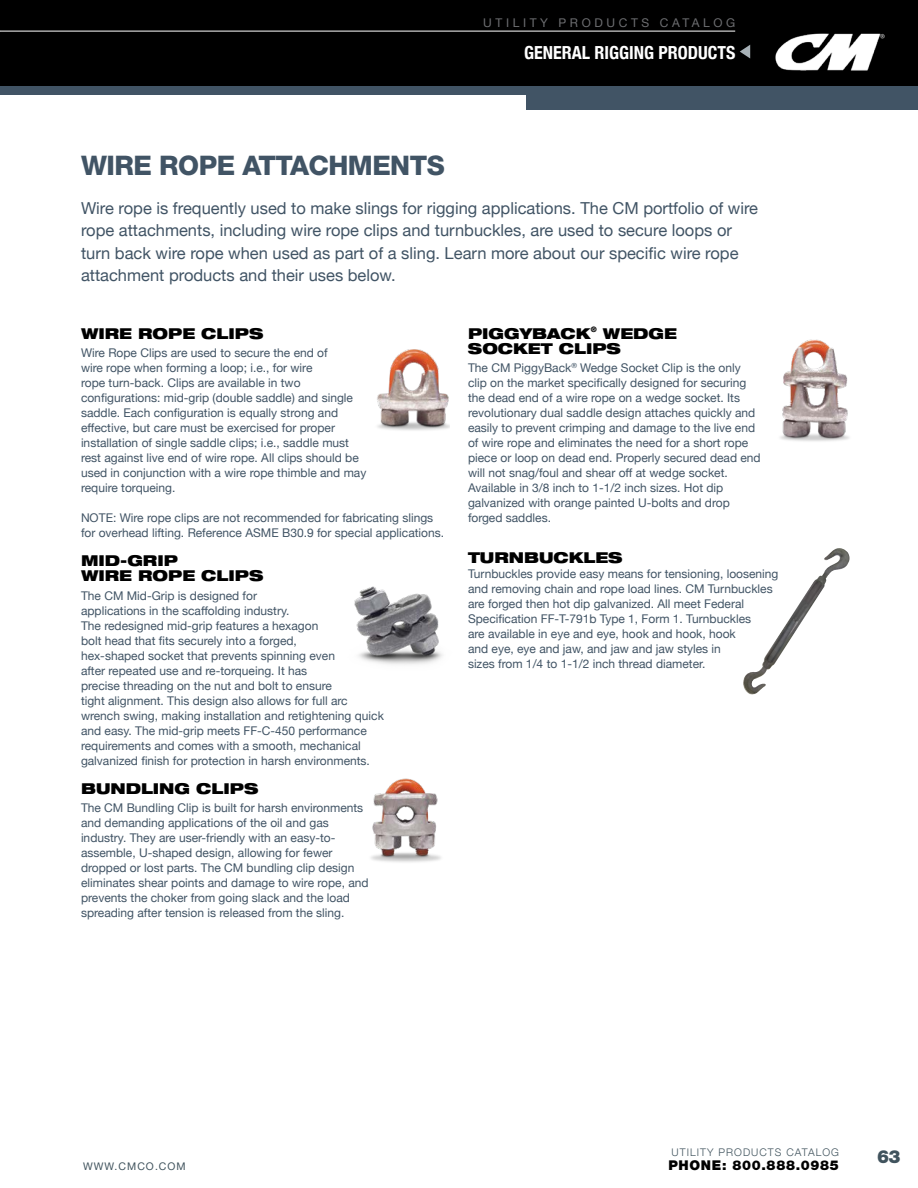
<style>
.page{position:relative;width:918px;height:1188px;background:#fff}
.page>*{position:absolute;margin:0;border:0;box-sizing:border-box;transform-origin:0 0}
.t1{font:800 27px "Helvetica Neue LT Pro";letter-spacing:-.02em;color:#415465}
.t2{font:700 condensed 18px "Helvetica Neue";color:#fff}
.t3{font:900 18px "Helvetica Neue LT Pro";color:#40535d}
.t4{font:16.5px/22.5px "Helvetica Neue";color:#415465}
.t5{font:900 expanded 15px/15px "Helvetica Neue LT Pro";color:#000}
.t6{font:900 13.5px "Helvetica Neue LT Pro";letter-spacing:.05em;color:#000}
.t7{font:12px/15px "Helvetica Neue";color:#415465}
.t8{font:12px "Helvetica Neue";letter-spacing:.3em;color:#6d6e71}
.t9{font:300 10.5px "Helvetica Neue";letter-spacing:.1em;color:#40535d}
.t10{font:10.5px "Helvetica Neue";letter-spacing:.1em;color:#40535d}
.t11{font:900 expanded 7.5px "Helvetica Neue LT Pro";color:#000}
</style>
<div class="page">
<div style="left:0;top:0;width:918px;height:90px;background:#000"></div>
<svg style="left:740px;top:45px;width:10px;height:13px"></svg>
<hr style="left:0;top:31px;width:735px;height:1px;background:#fff">
<img style="left:377px;top:349px;width:73px;height:82px">
<img style="left:354px;top:586px;width:89px;height:79px">
<img style="left:371px;top:778px;width:70px;height:84px">
<img style="left:780px;top:339px;width:69px;height:102px">
<img style="left:743px;top:548px;width:107px;height:147px">
<div style="left:526px;top:87px;width:392px;height:23px;background:#415465"></div>
<div style="left:0;top:87px;width:918px;height:8px;background:#415465"></div>
<img style="left:775px;top:33px;width:110px;height:37px">
<p class="t8" style="left:483px;top:14px;width:253px">UTILITY PRODUCTS CATALOG</p>
<h2 class="t2" style="left:524px;top:38px;width:213px">GENERAL RIGGING PRODUCTS</h2>
<h1 class="t1" style="left:81px;top:149px;width:365px">WIRE ROPE ATTACHMENTS</h1>
<p class="t4" style="left:81px;top:198px;width:679px">Wire rope is frequently used to make slings for rigging applications. The CM portfolio of wire rope attachments, including wire rope clips and turnbuckles, are used to secure loops or turn back wire rope when used as part of a sling. Learn more about our specific wire rope attachment products and their uses below.</p>
<p class="t5" style="left:81px;top:326px;width:184px">WIRE ROPE CLIPS</p>
<p class="t7" style="left:81px;top:346px;width:287px">Wire Rope Clips are used to secure the end of<br>wire rope when forming a loop; i.e., for wire<br>rope turn-back. Clips are available in two configurations: mid-grip (double saddle) and single saddle. Each configuration is equally strong and effective, but care must be exercised for proper installation of single saddle clips; i.e., saddle must rest against live end of wire rope. All clips should be used in conjunction with a wire rope thimble and may require torqueing.</p>
<p class="t7" style="left:81px;top:511px;width:365px">NOTE: Wire rope clips are not recommended for fabricating slings for overhead lifting. Reference ASME B30.9 for special applications.</p>
<p class="t5" style="left:81px;top:553px;width:184px">MID-GRIP<br>WIRE ROPE CLIPS</p>
<p class="t7" style="left:81px;top:588px;width:304px">The CM Mid-Grip is designed for<br>applications in the scaffolding industry.<br>The redesigned mid-grip features a hexagon<br>bolt head that fits securely into a forged,<br>hex-shaped socket that prevents spinning even<br>after repeated use and re-torqueing. It has<br>precise threading on the nut and bolt to ensure<br>tight alignment. This design also allows for full arc wrench swing, making installation and retightening quick and easy. The mid-grip meets FF-C-450 performance requirements and comes with a smooth, mechanical galvanized finish for protection in harsh environments.</p>
<p class="t5" style="left:81px;top:780px;width:179px">BUNDLING CLIPS</p>
<p class="t7" style="left:81px;top:801px;width:289px">The CM Bundling Clip is built for harsh environments and demanding applications of the oil and gas industry. They are user-friendly with an easy-to&shy;assemble, U-shaped design, allowing for fewer dropped or lost parts. The CM bundling clip design eliminates shear points and damage to wire rope, and prevents the choker from going slack and the load spreading after tension is released from the sling.</p>
<p class="t5" style="left:468px;top:326px;width:124px">PIGGYBACK</p>
<p class="t11" style="left:591px;top:324px;width:7px">®</p>
<p class="t5" style="left:468px;top:326px;width:210px;text-indent:135px">WEDGE<br>SOCKET CLIPS</p>
<p class="t7" style="left:468px;top:361px;width:294px">The CM PiggyBack<sup>®</sup> Wedge Socket Clip is the only clip on the market specifically designed for securing the dead end of a wire rope on a wedge socket. Its revolutionary dual saddle design attaches quickly and easily to prevent crimping and damage to the live end of wire rope and eliminates the need for a short rope piece or loop on dead end. Properly secured dead end will not snag/foul and shear off at wedge socket.<br>Available in 3/8 inch to 1-1/2 inch sizes. Hot dip galvanized with orange painted U-bolts and drop forged saddles.</p>
<p class="t5" style="left:468px;top:550px;width:156px">TURNBUCKLES</p>
<p class="t7" style="left:468px;top:567px;width:312px">Turnbuckles provide easy means for tensioning, loosening and removing chain and rope load lines. CM Turnbuckles are forged then hot dip galvanized. All meet Federal Specification FF-T-791b Type 1, Form 1. Turnbuckles<br>are available in eye and eye, hook and hook, hook<br>and eye, eye and jaw, and jaw and jaw styles in<br>sizes from 1/4 to 1-1/2 inch thread diameter.</p>
<p class="t10" style="left:83px;top:1159px;width:104px">WWW.CMCO.COM</p>
<p class="t9" style="left:672px;top:1144px;width:169px">UTILITY PRODUCTS CATALOG</p>
<p class="t6" style="left:668px;top:1157px;width:172px">PHONE: 800.888.0985</p>
<h2 class="t3" style="left:877px;top:1146px;width:25px">63</h2>
</div>
